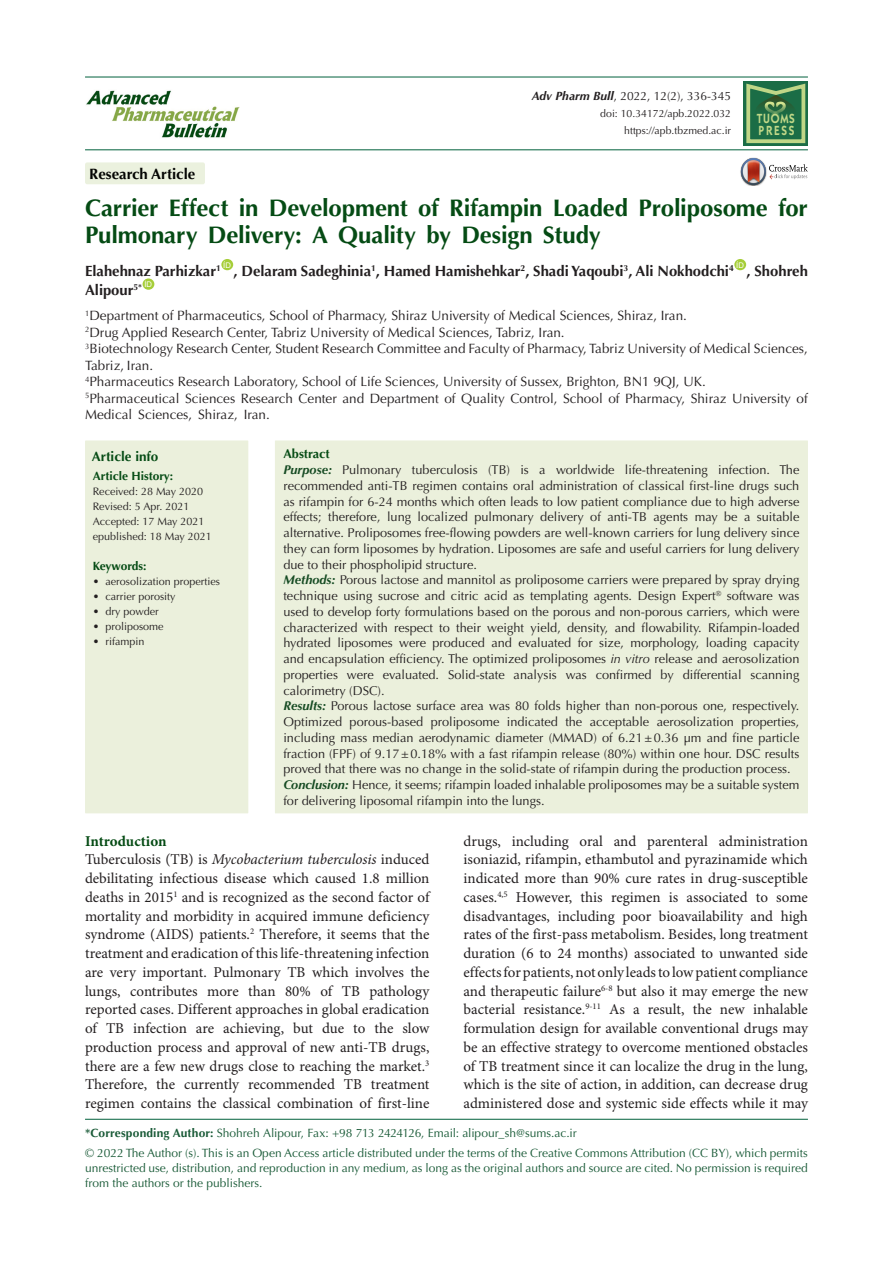
<style>
.page{position:relative;width:893px;height:1263px;background:#fff}
.page>*{position:absolute;margin:0;border:0;box-sizing:border-box;transform-origin:0 0}
.t1{font:700 24px/27px "Optima LT Std";letter-spacing:-.01em;color:#054b14}
.t2{font:15px/18.8px "Minion Pro";color:#231f20;text-align:justify}
.t3{font:700 15px "Optima LT Std";color:#040503}
.t4{font:700 15px "Minion Pro";letter-spacing:-.005em;color:#054b14}
.t5{font:700 14.85px "Optima LT Std";color:#231f20}
.t6{font:13.5px/16.5px "Optima LT Std";color:#231f20}
.t7{font:700 13.5px "Optima LT Std";color:#054b14}
.t8{font:600 13.35px/11.7px "ITC Kabel Std";letter-spacing:.11em;color:#c1d888;scale:.85 1}
.MDPI_1_6_affiliation{font:12.75px/15.8px "Optima LT Std";color:#231f20;text-align:justify}
.t9{font:700 12.75px "Optima LT Std";color:#054b14}
.corresponding{font:12px/15px "Optima LT Std";color:#195a37;text-align:justify}
.t10{font:12px "Optima LT Std";color:#231f20}
.t11{font:700 12px "Optima LT Std";color:#054b14}
.t12{font:700 12px "Optima LT Std";letter-spacing:-.02em;color:#054b14}
.t13{font:10.8px "Optima LT Std";color:#231f20}
.t14{font:10.5px "Optima LT Std";color:#231f20}
.t15{font:7.8px "Arial";color:#fff}
.s1{font-weight:700;font-style:italic}
.s2{font-weight:700;font-style:italic;color:#164b23}
.s3{font-style:italic}
.s4{font-weight:700}
</style>
<div class="page">
<hr style="left:85px;top:149px;width:723px;height:1px;background:#1e7252">
<hr style="left:85px;top:76px;width:723px;height:2px;background:#1e7252">
<div style="left:221px;top:259px;width:12px;height:11px;background:#a6ce39;border-radius:50%"></div>
<div style="left:734px;top:259px;width:12px;height:11px;background:#a6ce39;border-radius:50%"></div>
<div style="left:143px;top:278px;width:11px;height:12px;background:#a6ce39;border-radius:50%"></div>
<div style="left:85px;top:162px;width:120px;height:22px;background:#ebf1de;border-radius:2px"></div>
<div style="left:85px;top:440px;width:163px;height:373px;background:#ebf0dc"></div>
<div style="left:275px;top:440px;width:533px;height:373px;background:#ebf0dc"></div>
<svg style="left:741px;top:158px;width:67px;height:27px"></svg>
<hr style="left:85px;top:1119px;width:723px;height:1px;background:#1e7252">
<img style="left:86px;top:90px;width:154px;height:48px">
<svg style="left:743px;top:81px;width:65px;height:65px"></svg>
<svg style="left:746px;top:84px;width:59px;height:59px;background:#478755"></svg>
<p class="t3" style="left:89px;top:165px;width:108px">Research Article</p>
<p class="t10" style="left:532px;top:89px;width:201px"><span class="s1">Adv Pharm Bull</span>, 2022, 12(2), 336-345</p>
<p class="t14" style="left:600px;top:108px;width:132px">doi: 10.34172/apb.2022.032</p>
<p class="t14" style="left:624px;top:125px;width:108px">https://apb.tbzmed.ac.ir</p>
<p class="t8" style="left:757px;top:112px;width:46px">TUOMS<br>PRESS</p>
<p class="t1" style="left:85px;top:195px;width:724px">Carrier Effect in Development of Rifampin Loaded Proliposome for<br>Pulmonary Delivery: A Quality by Design Study</p>
<p class="t5" style="left:85px;top:262px;width:137px">Elahehnaz Parhizkar<sup>1</sup></p>
<p class="t15" style="left:223px;top:260px;width:9px">ID</p>
<p class="t5" style="left:234px;top:262px;width:502px">, Delaram Sadeghinia<sup>1</sup>, Hamed Hamishehkar<sup>2</sup>, Shadi Yaqoubi<sup>3</sup>, Ali Nokhodchi<sup>4</sup></p>
<p class="t15" style="left:736px;top:260px;width:9px">ID</p>
<p class="t5" style="left:746px;top:262px;width:63px">, Shohreh</p>
<p class="t5" style="left:85px;top:281px;width:59px">Alipour<sup>5*</sup></p>
<p class="t15" style="left:144px;top:279px;width:9px">ID</p>
<p class="t6" style="left:85px;top:308px;width:603px"><sup>1</sup>Department of Pharmaceutics, School of Pharmacy, Shiraz University of Medical Sciences, Shiraz, Iran.</p>
<p class="t6" style="left:85px;top:324px;width:481px"><sup>2</sup>Drug Applied Research Center, Tabriz University of Medical Sciences, Tabriz, Iran.</p>
<p class="t6" style="left:85px;top:341px;width:724px"><sup>3</sup>Biotechnology Research Center, Student Research Committee and Faculty of Pharmacy, Tabriz University of Medical Sciences,<br>Tabriz, Iran.</p>
<p class="t6" style="left:85px;top:374px;width:622px"><sup>4</sup>Pharmaceutics Research Laboratory, School of Life Sciences, University of Sussex, Brighton, BN1 9QJ, UK.</p>
<p class="t6" style="left:85px;top:390px;width:724px"><sup>5</sup>Pharmaceutical Sciences Research Center and Department of Quality Control, School of Pharmacy, Shiraz University of<br>Medical Sciences, Shiraz, Iran.</p>
<p class="t7" style="left:92px;top:449px;width:68px">Article info</p>
<p class="t11" style="left:93px;top:469px;width:82px">Article History:</p>
<p class="t13" style="left:93px;top:485px;width:112px">Received: 28 May 2020</p>
<p class="t13" style="left:93px;top:500px;width:98px">Revised: 5 Apr. 2021</p>
<p class="t13" style="left:93px;top:515px;width:113px">Accepted: 17 May 2021</p>
<p class="t13" style="left:93px;top:530px;width:121px">epublished: 18 May 2021</p>
<p class="t12" style="left:93px;top:559px;width:55px">Keywords:</p>
<p class="t13" style="left:93px;top:575px;width:129px">• aerosolization properties</p>
<p class="t13" style="left:93px;top:590px;width:84px">• carrier porosity</p>
<p class="t13" style="left:93px;top:605px;width:68px">• dry powder</p>
<p class="t13" style="left:93px;top:620px;width:72px">• proliposome</p>
<p class="t13" style="left:93px;top:635px;width:53px">• rifampin</p>
<p class="t9" style="left:283px;top:447px;width:48px">Abstract</p>
<p class="MDPI_1_6_affiliation" style="left:283px;top:462px;width:518px"><span class="s2">Purpose:</span> Pulmonary tuberculosis (TB) is a worldwide life-threatening infection. The recommended anti-TB regimen contains oral administration of classical first-line drugs such as rifampin for 6-24 months which often leads to low patient compliance due to high adverse effects; therefore, lung localized pulmonary delivery of anti-TB agents may be a suitable alternative. Proliposomes free-flowing powders are well-known carriers for lung delivery since they can form liposomes by hydration. Liposomes are safe and useful carriers for lung delivery due to their phospholipid structure.</p>
<p class="MDPI_1_6_affiliation" style="left:283px;top:572px;width:518px"><span class="s2">Methods:</span> Porous lactose and mannitol as proliposome carriers were prepared by spray drying technique using sucrose and citric acid as templating agents. Design Expert<sup>®</sup> software was used to develop forty formulations based on the porous and non-porous carriers, which were characterized with respect to their weight yield, density, and flowability. Rifampin-loaded hydrated liposomes were produced and evaluated for size, morphology, loading capacity and encapsulation efficiency. The optimized proliposomes <span class="s3">in vitro</span> release and aerosolization properties were evaluated. Solid-state analysis was confirmed by differential scanning calorimetry (DSC).</p>
<p class="MDPI_1_6_affiliation" style="left:283px;top:698px;width:518px"><span class="s2">Results:</span> Porous lactose surface area was 80 folds higher than non-porous one, respectively.<br>Optimized porous-based proliposome indicated the acceptable aerosolization properties, including mass median aerodynamic diameter (MMAD) of 6.21±0.36 µm and fine particle fraction (FPF) of 9.17±0.18% with a fast rifampin release (80%) within one hour. DSC results proved that there was no change in the solid-state of rifampin during the production process.</p>
<p class="MDPI_1_6_affiliation" style="left:283px;top:777px;width:517px"><span class="s2">Conclusion:</span> Hence, it seems; rifampin loaded inhalable proliposomes may be a suitable system for delivering liposomal rifampin into the lungs.</p>
<p class="t2" style="left:463px;top:832px;width:346px">drugs, including oral and parenteral administration isoniazid, rifampin, ethambutol and pyrazinamide which indicated more than 90% cure rates in drug-susceptible cases.<sup>4,5</sup> However, this regimen is associated to some disadvantages, including poor bioavailability and high rates of the first-pass metabolism. Besides, long treatment duration (6 to 24 months) associated to unwanted side effects for patients, not only leads to low patient compliance and therapeutic failure<sup>6-8</sup> but also it may emerge the new bacterial resistance.<sup>9-11</sup> As a result, the new inhalable formulation design for available conventional drugs may be an effective strategy to overcome mentioned obstacles of TB treatment since it can localize the drug in the lung, which is the site of action, in addition, can decrease drug administered dose and systemic side effects while it may</p>
<p class="corresponding" style="left:85px;top:1126px;width:493px"><span class="s4">*Corresponding Author:</span> Shohreh Alipour, Fax: +98 713 2424126, Email: alipour_sh@sums.ac.ir</p>
<p class="corresponding" style="left:85px;top:1145px;width:724px">© 2022 The Author (s). This is an Open Access article distributed under the terms of the Creative Commons Attribution (CC BY), which permits unrestricted use, distribution, and reproduction in any medium, as long as the original authors and source are cited. No permission is required from the authors or the publishers.</p>
<p class="t4" style="left:85px;top:830px;width:83px">Introduction</p>
<p class="t2" style="left:85px;top:851px;width:346px">Tuberculosis (TB) is <span class="s3">Mycobacterium tuberculosis</span> induced debilitating infectious disease which caused 1.8 million deaths in 2015<sup>1</sup> and is recognized as the second factor of mortality and morbidity in acquired immune deficiency syndrome (AIDS) patients.<sup>2</sup> Therefore, it seems that the treatment and eradication of this life-threatening infection are very important. Pulmonary TB which involves the lungs, contributes more than 80% of TB pathology reported cases. Different approaches in global eradication of TB infection are achieving, but due to the slow production process and approval of new anti-TB drugs, there are a few new drugs close to reaching the market.<sup>3<br></sup>Therefore, the currently recommended TB treatment regimen contains the classical combination of first-line</p>
</div>
